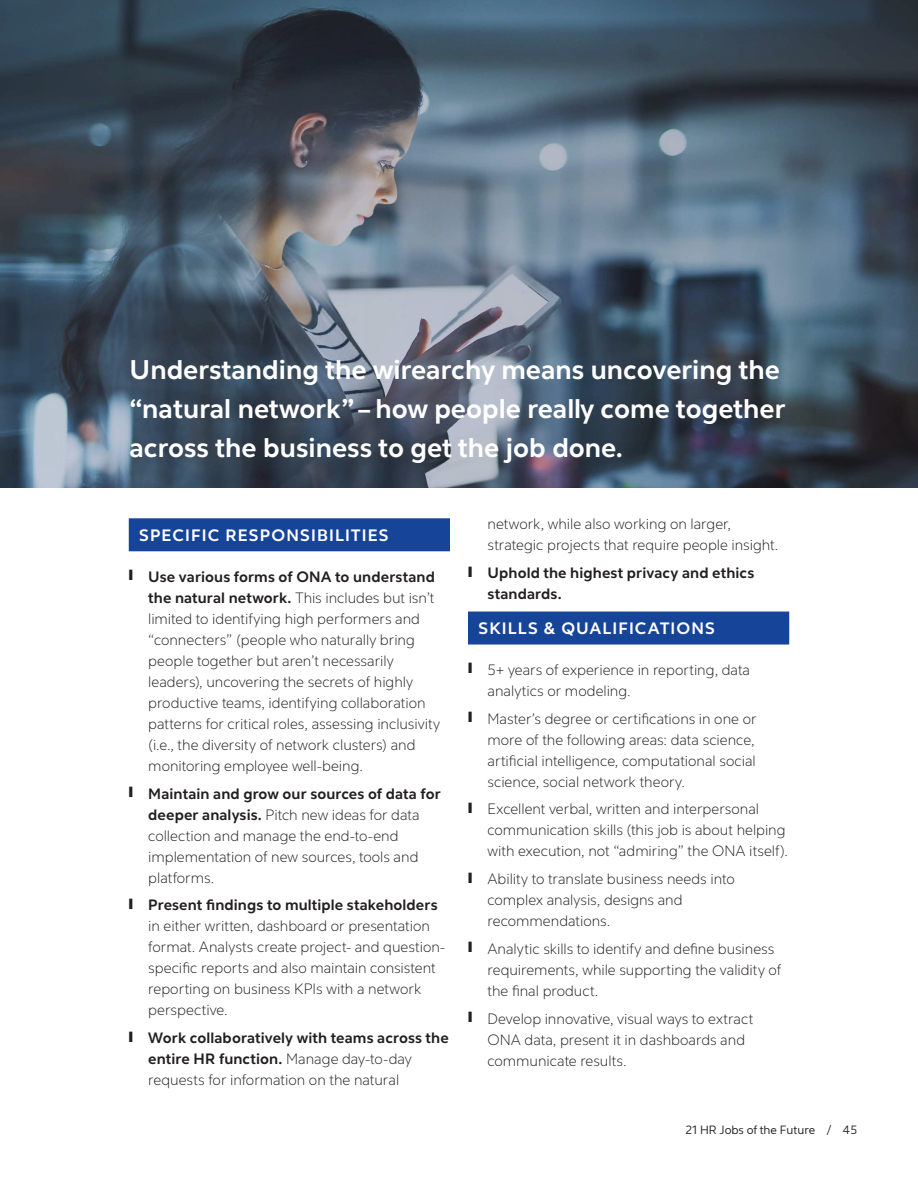
<style>
.page{position:relative;width:918px;height:1188px;background:#fff}
.page>*{position:absolute;margin:0;border:0;box-sizing:border-box;transform-origin:0 0}
.Callout_Gray_16_24{font:700 27px/39px "Cognizant Sans";color:#fff}
.Body_intro_paragraph{font:700 16.5px "Cognizant Sans";letter-spacing:.065em;color:#fff}
.t1{font:300 15px/21px "Cognizant Sans";color:#231f20}
.t2{font:700 15px/21px "Cognizant Sans";letter-spacing:.005em;color:#231f20}
.t3{font:12px "Cognizant Sans";color:#231f20}
.s1{font-weight:700}
.s2{font-weight:300}
</style>
<div class="page">
<img style="left:0;top:0;width:918px;height:488px">
<div style="left:129px;top:518px;width:321px;height:33px;background:#164499"></div>
<div style="left:468px;top:612px;width:321px;height:33px;background:#164499"></div>
<p class="Callout_Gray_16_24" style="left:130px;top:351px;width:658px">Understanding the wirearchy means uncovering the “natural network” – how people really come together across the business to get the job done.</p>
<p class="Body_intro_paragraph" style="left:139px;top:524px;width:251px">SPECIFIC RESPONSIBILITIES</p>
<p class="t1" style="left:148px;top:566px;width:293px;text-indent:-20px">❙ <span class="s1">Use various forms of ONA to understand the natural network.</span> This includes but isn’t limited to identifying high performers and “connecters” (people who naturally bring people together but aren’t necessarily leaders), uncovering the secrets of highly productive teams, identifying collaboration patterns for critical roles, assessing inclusivity (i.e., the diversity of network clusters) and monitoring employee well-being.</p>
<p class="t1" style="left:148px;top:783px;width:294px;text-indent:-20px">❙ <span class="s1">Maintain and grow our sources of data for deeper analysis.</span> Pitch new ideas for data collection and manage the end-to-end implementation of new sources, tools and platforms.</p>
<p class="t1" style="left:148px;top:895px;width:298px;text-indent:-20px">❙ <span class="s1">Present findings to multiple stakeholders </span>in either written, dashboard or presentation format. Analysts create project- and question&shy;specific reports and also maintain consistent reporting on business KPIs with a network perspective.</p>
<p class="t2" style="left:148px;top:1027px;width:302px;text-indent:-20px">❙ Work collaboratively with teams across the entire HR function. <span class="s2">Manage day-to-day requests for information on the natural</span></p>
<p class="t1" style="left:488px;top:514px;width:292px">network, while also working on larger, strategic projects that require people insight.</p>
<p class="t2" style="left:488px;top:563px;width:268px;text-indent:-20px">❙ Uphold the highest privacy and ethics standards.</p>
<p class="Body_intro_paragraph" style="left:478px;top:617px;width:238px">SKILLS &amp; QUALIFICATIONS</p>
<p class="t1" style="left:488px;top:660px;width:264px;text-indent:-20px">❙ 5+ years of experience in reporting, data analytics or modeling.</p>
<p class="t1" style="left:488px;top:708px;width:271px;text-indent:-20px">❙ Master’s degree or certifications in one or more of the following areas: data science, artificial intelligence, computational social science, social network theory.</p>
<p class="t1" style="left:488px;top:799px;width:302px;text-indent:-20px">❙ Excellent verbal, written and interpersonal communication skills (this job is about helping with execution, not “admiring” the ONA itself).</p>
<p class="t1" style="left:488px;top:869px;width:249px;text-indent:-20px">❙ Ability to translate business needs into complex analysis, designs and recommendations.</p>
<p class="t1" style="left:488px;top:939px;width:295px;text-indent:-20px">❙ Analytic skills to identify and define business requirements, while supporting the validity of the final product.</p>
<p class="t1" style="left:488px;top:1008px;width:268px;text-indent:-20px">❙ Develop innovative, visual ways to extract<br>ONA data, present it in dashboards and communicate results.</p>
<p class="t3" style="left:686px;top:1123px;width:173px">21 HR Jobs of the Future / 45</p>
</div>
